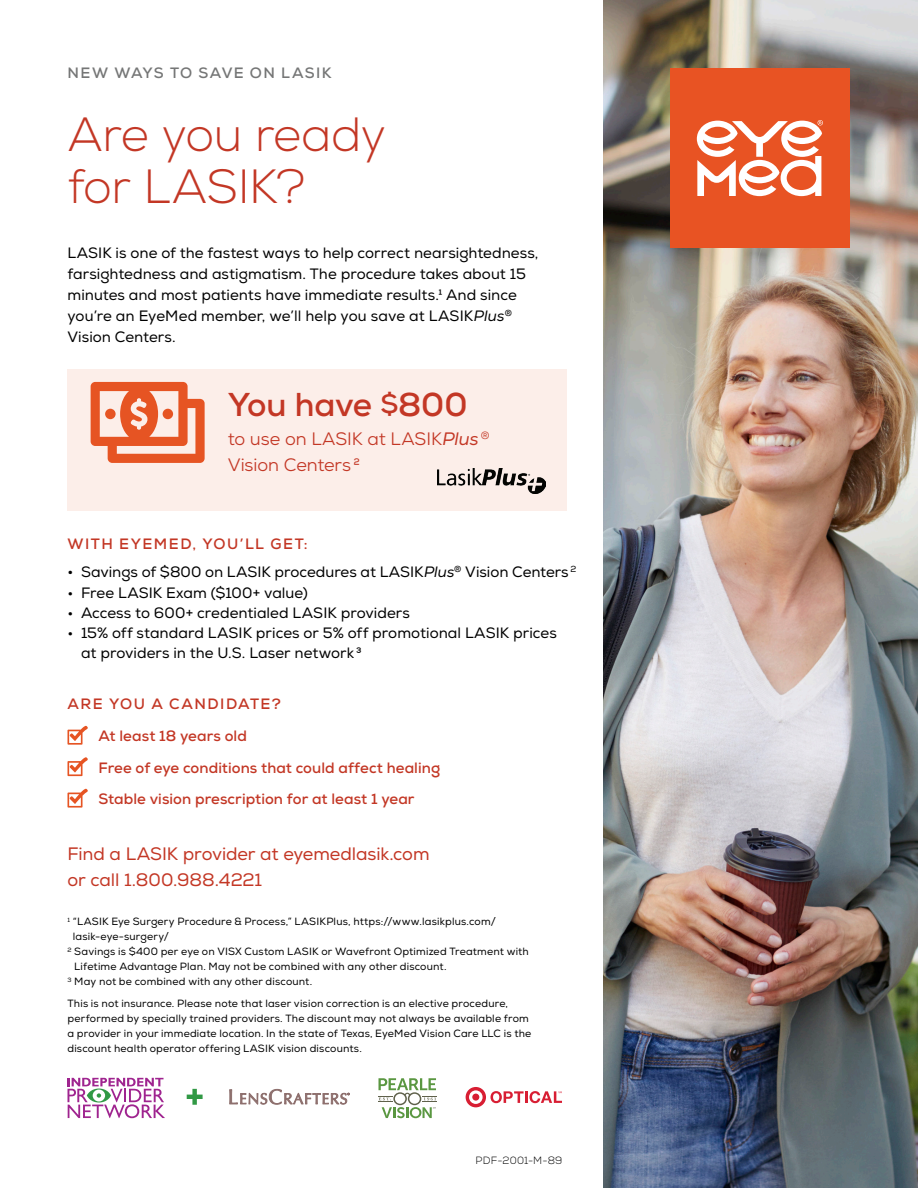
<style>
.page{position:relative;width:918px;height:1188px;background:#fff}
.page>*{position:absolute;margin:0;border:0;box-sizing:border-box;transform-origin:0 0}
.t1{font:300 48px/52.5px "Nexa";letter-spacing:-.015em;color:#c33725}
.subhead{font:700 33px "Nexa";letter-spacing:-.005em;color:#c33725}
.subhead-2{font:18px/25.5px "Nexa";letter-spacing:-.005em;color:#c33725}
.subhead-3{font:18px/25.5px "Nexa";letter-spacing:-.005em;color:#c33725}
.t2{font:15px/21px "Nexa";letter-spacing:.005em;color:#000}
.subhead-4{font:700 15px "Nexa";letter-spacing:.005em;color:#c33725}
.body{font:700 15px "Nexa";letter-spacing:.1em;color:#c33725}
.t3{font:700 15px "Nexa";letter-spacing:.09em;color:#757676}
.subhead-5{font:700 15px "Nexa";letter-spacing:.1em;color:#c33725}
.body-2{font:10.5px/15px "Nexa";letter-spacing:.015em;color:#000}
.t4{font:300 10.5px "Nexa";letter-spacing:.015em;color:#000}
.s1{font-style:italic}
.s2{font-size:26.4px}
.s3{font-weight:700}
</style>
<div class="page">
<img style="left:603px;top:0;width:315px;height:1188px">
<div style="left:670px;top:69px;width:179px;height:179px;background:#e85323"></div>
<svg style="left:697px;top:120px;width:126px;height:76px"></svg>
<svg style="left:67px;top:726px;width:21px;height:19px"></svg>
<svg style="left:67px;top:757px;width:21px;height:19px"></svg>
<svg style="left:67px;top:789px;width:21px;height:19px"></svg>
<div style="left:68px;top:369px;width:499px;height:142px;background:#fceee9"></div>
<img style="left:437px;top:469px;width:108px;height:25px">
<svg style="left:91px;top:382px;width:114px;height:81px"></svg>
<svg style="left:466px;top:1087px;width:96px;height:20px"></svg>
<svg style="left:379px;top:1078px;width:57px;height:40px"></svg>
<svg style="left:68px;top:1078px;width:97px;height:40px"></svg>
<svg style="left:187px;top:1089px;width:16px;height:16px"></svg>
<svg style="left:230px;top:1089px;width:119px;height:15px"></svg>
<h1 class="t3" style="left:68px;top:63px;width:266px">NEW WAYS TO SAVE ON LASIK</h1>
<h2 class="t1" style="left:68px;top:109px;width:320px">Are you ready for LASIK?</h2>
<p class="t2" style="left:67px;top:243px;width:473px">LASIK is one of the fastest ways to help correct nearsightedness, farsightedness and astigmatism. The procedure takes about 15 minutes and most patients have immediate results.1 And since you’re an EyeMed member, we’ll help you save at LASIK<span class="s1">Plus</span><sup>® </sup>Vision Centers.</p>
<h2 class="subhead" style="left:228px;top:383px;width:241px">You have <span class="s2">$</span>800</h2>
<h2 class="subhead-3" style="left:228px;top:426px;width:263px">to use on LASIK at LASIK<span class="s1">Plus</span> <sup>®<br></sup>Vision Centers 2</h2>
<p class="body" style="left:68px;top:534px;width:242px">WITH EYEMED, YOU’LL GET:</p>
<p class="t2" style="left:68px;top:561px;width:510px"><span class="s3">•</span> Savings of $800 on LASIK procedures at LASIK<span class="s1">Plus</span><sup>®</sup> Vision Centers <sup>2</sup></p>
<p class="t2" style="left:68px;top:582px;width:242px">• Free LASIK Exam ($100+ value)</p>
<p class="t2" style="left:68px;top:602px;width:344px">• Access to 600+ credentialed LASIK providers</p>
<p class="t2" style="left:81px;top:623px;width:477px;line-height:20.2px;text-indent:-14px">• 15% off standard LASIK prices or 5% off promotional LASIK prices at providers in the U.S. Laser network 3</p>
<h2 class="subhead-5" style="left:68px;top:694px;width:215px">ARE YOU A CANDIDATE?</h2>
<h2 class="subhead-4" style="left:99px;top:726px;width:150px">At least 18 years old</h2>
<h2 class="subhead-4" style="left:99px;top:758px;width:343px">Free of eye conditions that could affect healing</h2>
<h2 class="subhead-4" style="left:99px;top:790px;width:318px">Stable vision prescription for at least 1 year</h2>
<h2 class="subhead-2" style="left:68px;top:841px;width:364px">Find a LASIK provider at eyemedlasik.com or call 1.800.988.4221</h2>
<p class="body-2" style="left:73px;top:914px;width:425px;text-indent:-5px"><sup>1</sup> “LASIK Eye Surgery Procedure &amp; Process,” LASIKPlus, https://www.lasikplus.com/ lasik-eye-surgery/</p>
<p class="body-2" style="left:74px;top:944px;width:456px;text-indent:-7px"><sup>2</sup> Savings is $400 per eye on VISX Custom LASIK or Wavefront Optimized Treatment with<br>Lifetime Advantage Plan. May not be combined with any other discount.</p>
<p class="body-2" style="left:68px;top:974px;width:246px"><sup>3</sup> May not be combined with any other discount.</p>
<p class="body-2" style="left:68px;top:996px;width:465px">This is not insurance. Please note that laser vision correction is an elective procedure, performed by specially trained providers. The discount may not always be available from a provider in your immediate location. In the state of Texas, EyeMed Vision Care LLC is the discount health operator offering LASIK vision discounts.</p>
<p class="t4" style="left:476px;top:1154px;width:88px">PDF-2001-M-89</p>
</div>
